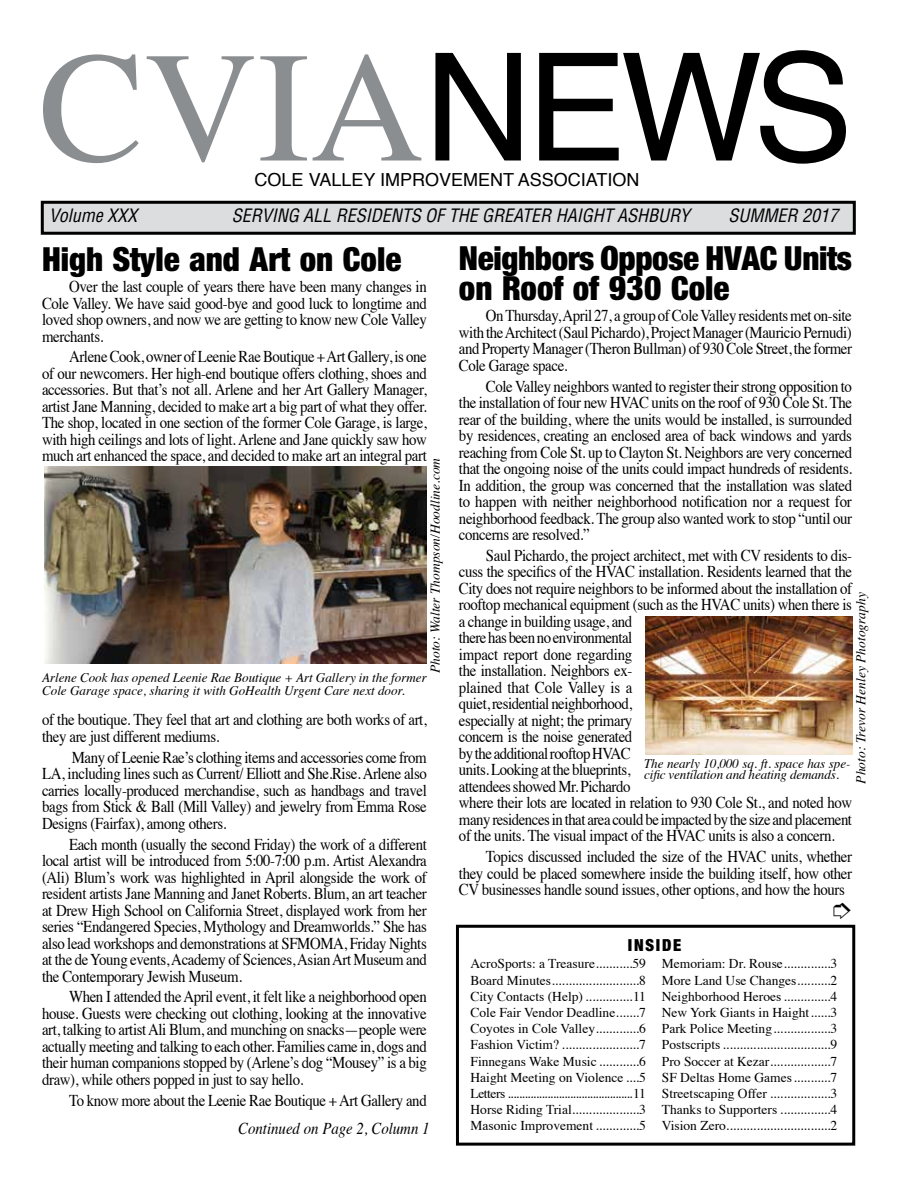
<style>
.page{position:relative;width:918px;height:1188px;background:#fff}
.page>*{position:absolute;margin:0;border:0;box-sizing:border-box;transform-origin:0 0}
.t1{font:157.5px "Times";color:#8b8e90}
.t2{font:33px/30px "Harvest";color:#000}
.t3{font:italic condensed 18px "Helvetica";color:#000}
.t4{font:18px "Helvetica";color:#000}
.t5{font:16.5px/16.5px "Times";letter-spacing:-.025em;color:#000;text-align:justify;scale:.9 1}
.t6{font:italic 16.5px "Times";color:#000;scale:.9 1}
.t7{font:16.5px "Harvest";letter-spacing:.11em;color:#000}
.t8{font:13.5px/16.2px "Times";color:#000;text-align:justify}
.t9{font:italic 13.5px "Times";color:#000}
.t10{font:italic 13.05px/13px "Times";color:#000}
.s1{font-family:"Helvetica";font-size:150px;color:#000}
</style>
<div class="page">
<div style="left:42px;top:202px;width:812px;height:31px;background:#dcddde"></div>
<div style="left:41px;top:201px;width:815px;height:34px;border:3px solid #000"></div>
<div style="left:456px;top:925px;width:399px;height:221px;border:3px solid #000"></div>
<img style="left:45px;top:466px;width:382px;height:198px">
<img style="left:646px;top:616px;width:206px;height:138px">
<h1 class="t1" style="left:39px;top:-40px;width:815px">CVIA<span class="s1">NEWS</span></h1>
<p class="t4" style="left:255px;top:166px;width:386px">COLE VALLEY IMPROVEMENT ASSOCIATION</p>
<p class="t3" style="left:49px;top:204px;width:90px">Volume XXX</p>
<p class="t3" style="left:232px;top:204px;width:460px">SERVING ALL RESIDENTS OF THE GREATER HAIGHT ASHBURY</p>
<p class="t3" style="left:729px;top:204px;width:111px">SUMMER 2017</p>
<h2 class="t2" style="left:42px;top:245px;width:361px">High Style and Art on Cole</h2>
<p class="t5" style="left:42px;top:277px;width:429px;text-indent:27px">Over the last couple of years there have been many changes in Cole Valley. We have said good-bye and good luck to longtime and loved shop owners, and now we are getting to know new Cole Valley merchants.</p>
<p class="t5" style="left:42px;top:347px;width:429px;text-indent:27px">Arlene Cook, owner of Leenie Rae Boutique + Art Gallery, is one of our newcomers. Her high-end boutique offers clothing, shoes and accessories. But that’s not all. Arlene and her Art Gallery Manager, artist Jane Manning, decided to make art a big part of what they offer.<br>The shop, located in one section of the former Cole Garage, is large, with high ceilings and lots of light. Arlene and Jane quickly saw how much art enhanced the space, and decided to make art an integral part</p>
<p class="t9" style="left:423px;top:673px;width:217px;rotate:-90deg">Photo: Walter Thompson/Hoodline.com</p>
<p class="t10" style="left:42px;top:671px;width:386px">Arlene Cook has opened Leenie Rae Boutique + Art Gallery in the former<br>Cole Garage space, sharing it with GoHealth Urgent Care next door.</p>
<p class="t5" style="left:42px;top:710px;width:429px">of the boutique. They feel that art and clothing are both works of art, they are just different mediums.</p>
<p class="t5" style="left:42px;top:748px;width:429px;text-indent:30px">Many of Leenie Rae’s clothing items and accessories come from LA, including lines such as Current/ Elliott and She.Rise. Arlene also carries locally-produced merchandise, such as handbags and travel bags from Stick &amp; Ball (Mill Valley) and jewelry from Emma Rose Designs (Fairfax), among others.</p>
<p class="t5" style="left:42px;top:834px;width:429px;text-indent:27px">Each month (usually the second Friday) the work of a different local artist will be introduced from 5:00-7:00 p.m. Artist Alexandra (Ali) Blum’s work was highlighted in April alongside the work of resident artists Jane Manning and Janet Roberts. Blum, an art teacher at Drew High School on California Street, displayed work from her series “Endangered Species, Mythology and Dreamworlds.” She has also lead workshops and demonstrations at SFMOMA, Friday Nights at the de Young events, Academy of Sciences, Asian Art Museum and the Contemporary Jewish Museum.</p>
<p class="t5" style="left:42px;top:987px;width:429px;text-indent:27px">When I attended the April event, it felt like a neighborhood open house. Guests were checking out clothing, looking at the innovative art, talking to artist Ali Blum, and munching on snacks—people were actually meeting and talking to each other. Families came in, dogs and their human companions stopped by (Arlene’s dog “Mousey” is a big draw), while others popped in just to say hello.</p>
<p class="t5" style="left:69px;top:1091px;width:399px">To know more about the Leenie Rae Boutique + Art Gallery and</p>
<p class="t6" style="left:238px;top:1114px;width:214px">Continued on Page 2, Column 1</p>
<h2 class="t2" style="left:459px;top:245px;width:394px">Neighbors Oppose HVAC Units on Roof of 930 Cole</h2>
<p class="t5" style="left:459px;top:306px;width:438px;text-indent:27px">On Thursday, April 27, a group of Cole Valley residents met on-site with the Architect (Saul Pichardo), Project Manager (Mauricio Pernudi) and Property Manager (Theron Bullman) of 930 Cole Street, the former Cole Garage space.</p>
<p class="t5" style="left:459px;top:376px;width:438px;text-indent:27px">Cole Valley neighbors wanted to register their strong opposition to the installation of four new HVAC units on the roof of 930 Cole St. The rear of the building, where the units would be installed, is surrounded by residences, creating an enclosed area of back windows and yards reaching from Cole St. up to Clayton St. Neighbors are very concerned that the ongoing noise of the units could impact hundreds of residents.<br>In addition, the group was concerned that the installation was slated to happen with neither neighborhood notification nor a request for neighborhood feedback. The group also wanted work to stop “until our concerns are resolved.”</p>
<p class="t5" style="left:459px;top:546px;width:438px;text-align:left;text-indent:27px">Saul Pichardo, the project architect, met with CV residents to dis&shy;cuss the specifics of the HVAC installation. Residents learned that the City does not require neighbors to be informed about the installation of rooftop mechanical equipment (such as the HVAC units) when there is a change in building usage, and<br>there has been no environmental<br>impact report done regarding<br>the installation. Neighbors ex-<br>plained that Cole Valley is a<br>quiet, residential neighborhood,<br>especially at night; the primary<br>concern is the noise generated<br>by the additional rooftop HVAC<br>units. Looking at the blueprints,<br>attendees showed Mr. Pichardo<br>where their lots are located in relation to 930 Cole St., and noted how many residences in that area could be impacted by the size and placement of the units. The visual impact of the HVAC units is also a concern.</p>
<p class="t5" style="left:459px;top:847px;width:438px;text-indent:27px">Topics discussed included the size of the HVAC units, whether they could be placed somewhere inside the building itself, how other CV businesses handle sound issues, other options, and how the hours</p>
<p class="t9" style="left:849px;top:784px;width:193px;rotate:-90deg">Photo: Trevor Henley Photography</p>
<p class="t10" style="left:644px;top:758px;width:208px;line-height:10.5px">The nearly 10,000 sq. ft. space has spe&shy;cific ventilation and heating demands.</p>
<p class="t7" style="left:628px;top:937px;width:55px">INSIDE</p>
<p class="t8" style="left:662px;top:955px;width:177px">Memoriam: Dr. Rouse..............3<br>More Land Use Changes..........2<br>Neighborhood Heroes..............4<br>New York Giants in Haight......3<br>Park Police Meeting.................3<br>Postscripts ................................9<br>Pro Soccer at Kezar..................7<br>SF Deltas Home Games...........7<br>Streetscaping Offer ..................3<br>Thanks to Supporters ...............4<br>Vision Zero...............................2</p>
<p class="t8" style="left:471px;top:955px;width:177px">AcroSports: a Treasure...........59<br>Board Minutes..........................8<br>City Contacts (Help) ..............11<br>Cole Fair Vendor Deadline.......7<br>Coyotes in Cole Valley.............6<br>Fashion Victim? .......................7<br>Finnegans Wake Music ............6<br>Haight Meeting on Violence ....5<br>Letters ............................................11<br>Horse Riding Trial....................3<br>Masonic Improvement .............5</p>
</div>
